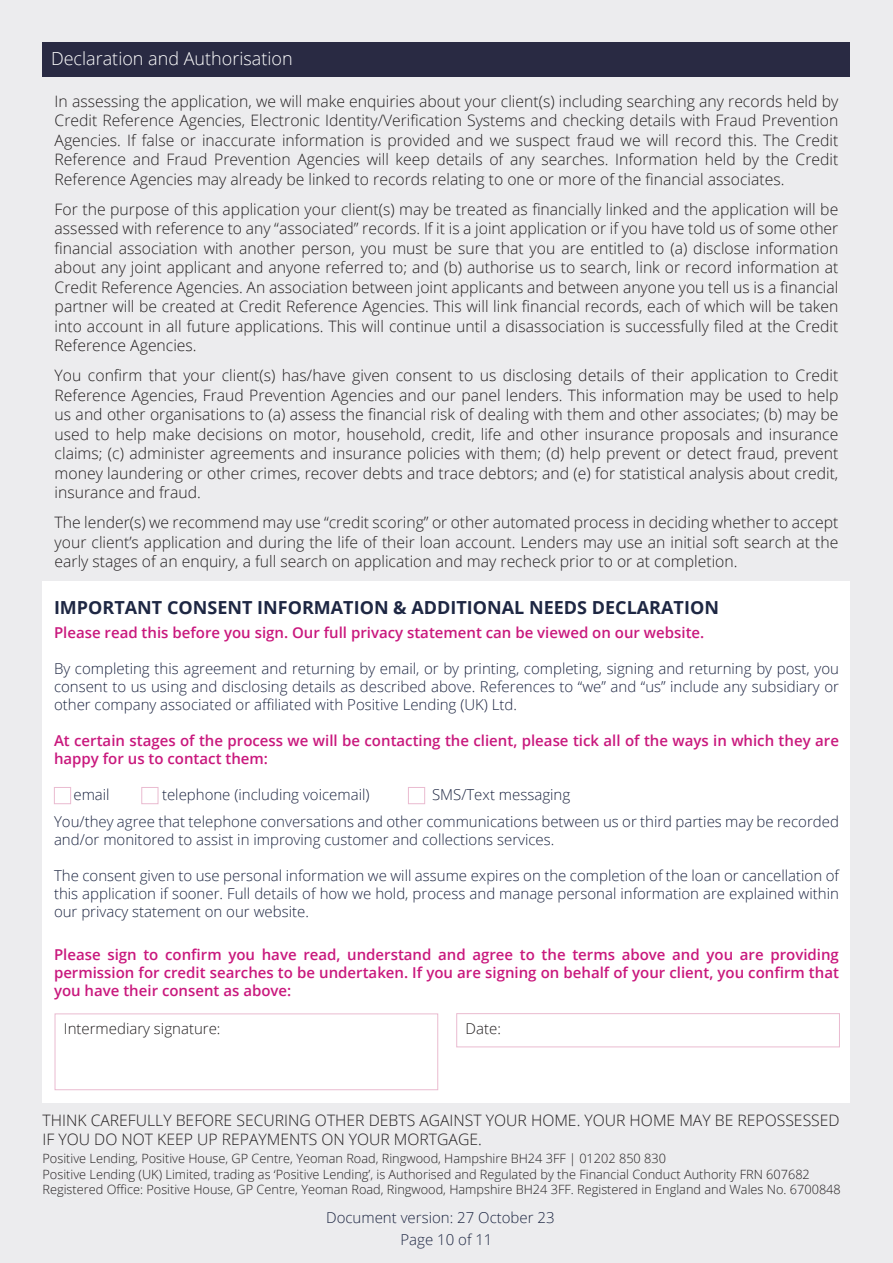
<style>
.page{position:relative;width:893px;height:1263px;background:#ececee}
.page>*{position:absolute;margin:0;border:0;box-sizing:border-box;transform-origin:0 0}
.t1{font:700 18px "Open Sans";color:#1e2743}
.t2{font:300 18px "Open Sans";color:#fff}
.t3{font:300 15.75px/19.5px "Open Sans";color:#231f20;text-align:justify}
.t4{font:300 15px/18px "Open Sans";color:#1e2743;text-align:justify}
.t5{font:600 15px/18px "Open Sans";color:#c9187d;text-align:justify}
.t6{font:300 15px "Open Sans";color:#231f20}
.t7{font:300 12.75px "Open Sans";color:#231f20}
</style>
<div class="page">
<div style="left:43px;top:43px;width:807px;height:34px;background:#292a43"></div>
<div style="left:43px;top:581px;width:807px;height:522px;background:#fff"></div>
<div style="left:456px;top:1013px;width:384px;height:34px;border:1px solid #eabbd0"></div>
<div style="left:55px;top:1013px;width:383px;height:77px;border:1px solid #eabbd0"></div>
<div style="left:54px;top:787px;width:17px;height:17px;background:#fff;border:1px solid #eabbd0"></div>
<div style="left:141px;top:787px;width:17px;height:17px;background:#fff;border:1px solid #eabbd0"></div>
<div style="left:408px;top:787px;width:17px;height:17px;background:#fff;border:1px solid #eabbd0"></div>
<p class="t2" style="left:51px;top:46px;width:243px">Declaration and Authorisation</p>
<p class="t3" style="left:55px;top:91px;width:785px">In assessing the application, we will make enquiries about your client(s) including searching any records held by Credit Reference Agencies, Electronic Identity/Verification Systems and checking details with Fraud Prevention Agencies. If false or inaccurate information is provided and we suspect fraud we will record this. The Credit Reference and Fraud Prevention Agencies will keep details of any searches. Information held by the Credit Reference Agencies may already be linked to records relating to one or more of the financial associates.</p>
<p class="t3" style="left:55px;top:199px;width:785px">For the purpose of this application your client(s) may be treated as financially linked and the application will be assessed with reference to any “associated” records. If it is a joint application or if you have told us of some other financial association with another person, you must be sure that you are entitled to (a) disclose information about any joint applicant and anyone referred to; and (b) authorise us to search, link or record information at Credit Reference Agencies. An association between joint applicants and between anyone you tell us is a financial partner will be created at Credit Reference Agencies. This will link financial records, each of which will be taken into account in all future applications. This will continue until a disassociation is successfully filed at the Credit Reference Agencies.</p>
<p class="t3" style="left:55px;top:365px;width:785px">You confirm that your client(s) has/have given consent to us disclosing details of their application to Credit Reference Agencies, Fraud Prevention Agencies and our panel lenders. This information may be used to help us and other organisations to (a) assess the financial risk of dealing with them and other associates; (b) may be used to help make decisions on motor, household, credit, life and other insurance proposals and insurance claims; (c) administer agreements and insurance policies with them; (d) help prevent or detect fraud, prevent money laundering or other crimes, recover debts and trace debtors; and (e) for statistical analysis about credit, insurance and fraud.</p>
<p class="t3" style="left:55px;top:512px;width:785px">The lender(s) we recommend may use “credit scoring” or other automated process in deciding whether to accept your client’s application and during the life of their loan account. Lenders may use an initial soft search at the early stages of an enquiry, a full search on application and may recheck prior to or at completion.</p>
<p class="t1" style="left:54px;top:595px;width:666px">IMPORTANT CONSENT INFORMATION &amp; ADDITIONAL NEEDS DECLARATION</p>
<p class="t5" style="left:54px;top:623px;width:652px">Please read this before you sign. Our full privacy statement can be viewed on our website.</p>
<p class="t4" style="left:54px;top:659px;width:786px">By completing this agreement and returning by email, or by printing, completing, signing and returning by post, you consent to us using and disclosing details as described above. References to “we” and “us” include any subsidiary or other company associated or affiliated with Positive Lending (UK) Ltd.</p>
<p class="t5" style="left:54px;top:731px;width:786px">At certain stages of the process we will be contacting the client, please tick all of the ways in which they are happy for us to contact them:</p>
<p class="t4" style="left:74px;top:785px;width:38px">email</p>
<p class="t4" style="left:162px;top:785px;width:209px">telephone (including voicemail)</p>
<p class="t4" style="left:432px;top:785px;width:140px">SMS/Text messaging</p>
<p class="t4" style="left:54px;top:812px;width:786px">You/they agree that telephone conversations and other communications between us or third parties may be recorded and/or monitored to assist in improving customer and collections services.</p>
<p class="t4" style="left:54px;top:866px;width:786px">The consent given to use personal information we will assume expires on the completion of the loan or cancellation of this application if sooner. Full details of how we hold, process and manage personal information are explained within our privacy statement on our website.</p>
<p class="t5" style="left:54px;top:945px;width:786px">Please sign to confirm you have read, understand and agree to the terms above and you are providing permission for credit searches to be undertaken. If you are signing on behalf of your client, you confirm that you have their consent as above:</p>
<p class="t6" style="left:64px;top:1018px;width:158px">Intermediary signature:</p>
<p class="t6" style="left:466px;top:1018px;width:37px">Date:</p>
<p class="t3" style="left:43px;top:1111px;width:799px;line-height:18.9px">THINK CAREFULLY BEFORE SECURING OTHER DEBTS AGAINST YOUR HOME. YOUR HOME MAY BE REPOSSESSED<br>IF YOU DO NOT KEEP UP REPAYMENTS ON YOUR MORTGAGE.</p>
<p class="t7" style="left:43px;top:1150px;width:625px">Positive Lending, Positive House, GP Centre, Yeoman Road, Ringwood, Hampshire BH24 3FF | 01202 850 830</p>
<p class="t7" style="left:43px;top:1165px;width:769px">Positive Lending (UK) Limited, trading as ‘Positive Lending’, is Authorised and Regulated by the Financial Conduct Authority FRN 607682</p>
<p class="t7" style="left:43px;top:1181px;width:800px">Registered Office: Positive House, GP Centre, Yeoman Road, Ringwood, Hampshire BH24 3FF. Registered in England and Wales No. 6700848</p>
<p class="t4" style="left:326px;top:1208px;width:230px">Document version: 27 October 23</p>
<p class="t4" style="left:400px;top:1230px;width:94px">Page 10 of 11</p>
</div>
